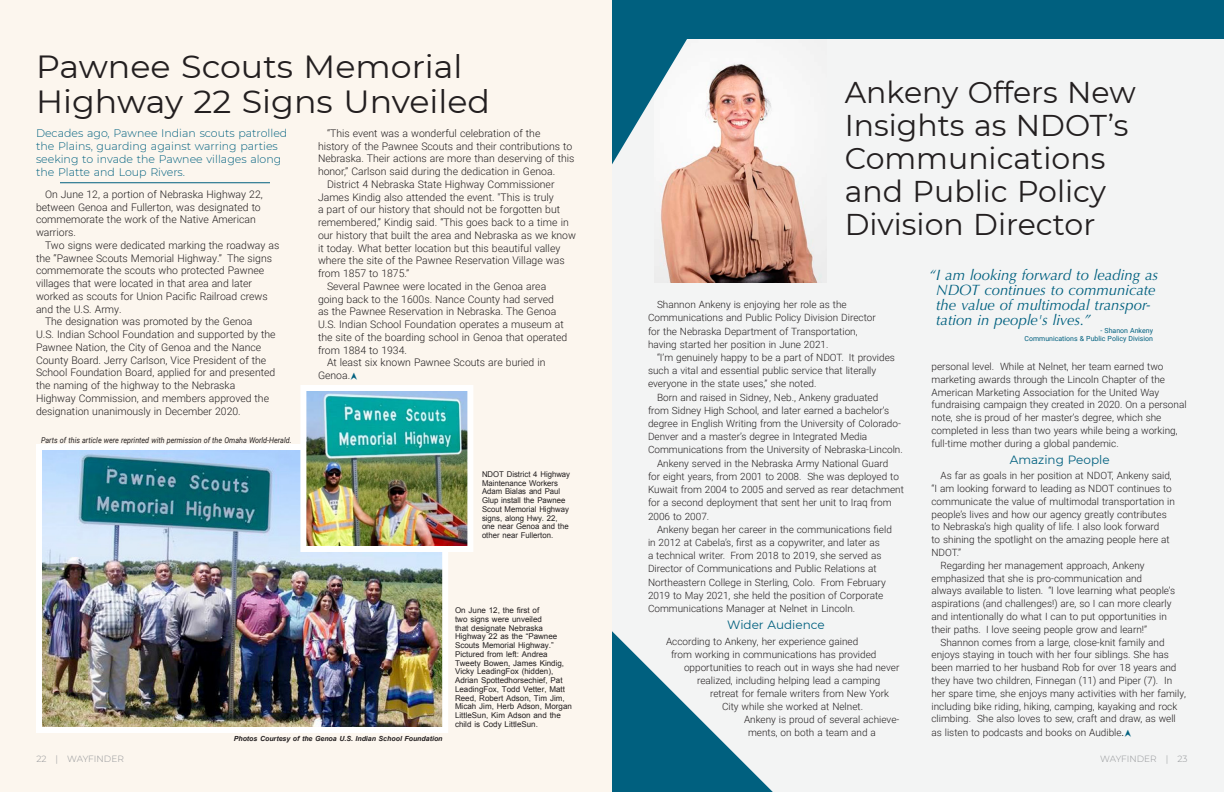
<style>
.page{position:relative;width:1224px;height:792px;background:#fff}
.page>*{position:absolute;margin:0;border:0;box-sizing:border-box;transform-origin:0 0}
.Headings{font:32px/35px "Montserrat";color:#231f20;scale:1.04 1}
.Headings-2{font:30px/33px "Montserrat";color:#231f20}
.RR_Text{font:italic 15px/15px "Optima";color:#00607f}
.Subhead{font:12px "Montserrat";color:#00607f}
.bold_lead-in{font:300 11px/13.2px "Montserrat";color:#00607f}
.RR_Text-2{font:300 10.4px/12.7px "Roboto";color:#231f20}
.RR_Text-3{font:300 10px/12.8px "Roboto";color:#231f20}
.t1{font:300 9px "Montserrat";color:#939598}
.photo_caption{font:8px/8.8px "Arial";color:#231f20}
.RR_Text-4{font:italic 8px "Roboto";color:#231f20;scale:.9 1}
.photo_caption-2{font:italic 700 7px "Arial";color:#231f20}
.RR_Text-5{font:7px/8px "Roboto";color:#00607f;text-align:right}
.s1{font-weight:400}
</style>
<div class="page">
<div style="left:612px;top:0;width:612px;height:792px;background:#f3f4f4"></div>
<img style="left:660px;top:64px;width:162px;height:219px">
<svg style="left:612px;top:631px;width:161px;height:161px"></svg>
<div style="left:664px;top:0;width:560px;height:39px;background:#00607f"></div>
<svg style="left:612px;top:0;width:98px;height:164px"></svg>
<div style="left:0;top:0;width:612px;height:792px;background:#fcf6ee"></div>
<hr style="left:60px;top:182px;width:210px;height:1px;background:#00607f">
<img style="left:43px;top:451px;width:398px;height:275px">
<div style="left:36px;top:444px;width:412px;height:289px;border:6px solid #fff"></div>
<img style="left:307px;top:392px;width:159px;height:153px">
<div style="left:300px;top:385px;width:173px;height:167px;border:6px solid #fff"></div>
<p class="Headings" style="left:36px;top:48px;width:438px">Pawnee Scouts Memorial<br>Highway 22 Signs Unveiled</p>
<p class="bold_lead-in" style="left:36px;top:126px;width:253px">Decades ago, Pawnee Indian scouts patrolled the Plains, guarding against warring parties seeking to invade the Pawnee villages along the Platte and Loup Rivers.</p>
<p class="RR_Text-2" style="left:36px;top:188px;width:228px;text-indent:9px">On June 12, a portion of Nebraska Highway 22, between Genoa and Fullerton, was designated to commemorate the work of the Native American warriors.</p>
<p class="RR_Text-2" style="left:36px;top:239px;width:245px;text-indent:9px">Two signs were dedicated marking the roadway as the “Pawnee Scouts Memorial Highway.” The signs commemorate the scouts who protected Pawnee villages that were located in that area and later worked as scouts for Union Pacific Railroad crews and the U.S. Army.</p>
<p class="RR_Text-2" style="left:36px;top:315px;width:241px;text-indent:9px">The designation was promoted by the Genoa<br>U.S. Indian School Foundation and supported by the Pawnee Nation, the City of Genoa and the Nance County Board. Jerry Carlson, Vice President of the School Foundation Board, applied for and presented the naming of the highway to the Nebraska Highway Commission, and members approved the designation unanimously in December 2020.</p>
<p class="RR_Text-4" style="left:41px;top:435px;width:280px">Parts of this article were reprinted with permission of the Omaha World-Herald.</p>
<p class="RR_Text-2" style="left:318px;top:126px;width:258px;text-indent:9px">“This event was a wonderful celebration of the<br>history of the Pawnee Scouts and their contributions to Nebraska. Their actions are more than deserving of this honor,” Carlson said during the dedication in Genoa.</p>
<p class="RR_Text-2" style="left:318px;top:177px;width:259px;text-indent:9px">District 4 Nebraska State Highway Commissioner James Kindig also attended the event. "This is truly<br>a part of our history that should not be forgotten but remembered,” Kindig said. “This goes back to a time in our history that built the area and Nebraska as we know it today. What better location but this beautiful valley where the site of the Pawnee Reservation Village was from 1857 to 1875.”</p>
<p class="RR_Text-2" style="left:318px;top:279px;width:251px;text-indent:9px">Several Pawnee were located in the Genoa area going back to the 1600s. Nance County had served as the Pawnee Reservation in Nebraska. The Genoa U.S. Indian School Foundation operates a museum at the site of the boarding school in Genoa that operated from 1884 to 1934.</p>
<p class="RR_Text-2" style="left:318px;top:356px;width:229px;text-indent:9px">At least six known Pawnee Scouts are buried in<br>Genoa.</p>
<p class="photo_caption" style="left:482px;top:470px;width:90px">NDOT District 4 Highway<br>Maintenance Workers<br>Adam Bialas and Paul<br>Glup install the Pawnee<br>Scout Memorial Highway signs, along Hwy. 22, one near Genoa and the other near Fullerton.</p>
<p class="photo_caption" style="left:455px;top:606px;width:118px">On June 12, the first of<br>two signs were unveiled<br>that designate Nebraska<br>Highway 22 as the “Pawnee<br>Scouts Memorial Highway.”<br>Pictured from left: Andrea<br>Tweety Bowen, James Kindig,<br>Vicky LeadingFox (hidden),<br>Adrian Spottedhorsechief, Pat<br>LeadingFox, Todd Vetter, Matt<br>Reed, Robert Adson, Tim Jim,<br>Micah Jim, Herb Adson, Morgan<br>LittleSun, Kim Adson and the child is Cody LittleSun.</p>
<p class="t1" style="left:36px;top:752px;width:89px">22 | WAYFINDER</p>
<p class="photo_caption-2" style="left:234px;top:734px;width:210px">Photos Courtesy of the Genoa U.S. Indian School Foundation</p>
<p class="Headings-2" style="left:845px;top:75px;width:292px">Ankeny Offers New<br>Insights as NDOT’s<br>Communications and Public Policy<br>Division Director</p>
<p class="RR_Text-3" style="left:648px;top:298px;width:229px;line-height:13.2px;text-indent:9px">Shannon Ankeny is enjoying her role as the Communications and Public Policy Division Director for the Nebraska Department of Transportation, having started her position in June 2021.</p>
<p class="RR_Text-3" style="left:648px;top:350px;width:248px;line-height:13.2px;text-indent:9px">“I’m genuinely happy to be a part of NDOT. It provides such a vital and essential public service that literally everyone in the state uses,” she noted.</p>
<p class="RR_Text-3" style="left:648px;top:390px;width:256px;line-height:13.2px;text-indent:9px">Born and raised in Sidney, Neb., Ankeny graduated<br>from Sidney High School, and later earned a bachelor’s degree in English Writing from the University of Colorado-Denver and a master’s degree in Integrated Media Communications from the University of Nebraska-Lincoln.</p>
<p class="RR_Text-3" style="left:648px;top:456px;width:258px;line-height:13.2px;text-indent:9px">Ankeny served in the Nebraska Army National Guard<br>for eight years, from 2001 to 2008. She was deployed to Kuwait from 2004 to 2005 and served as rear detachment for a second deployment that sent her unit to Iraq from 2006 to 2007.</p>
<p class="RR_Text-3" style="left:648px;top:522px;width:245px;line-height:13.2px;text-indent:9px">Ankeny began her career in the communications field in 2012 at Cabela’s, first as a copywriter, and later as<br>a technical writer. From 2018 to 2019, she served as Director of Communications and Public Relations at Northeastern College in Sterling, Colo. From February 2019 to May 2021, she held the position of Corporate Communications Manager at Nelnet in Lincoln.</p>
<p class="Subhead" style="left:727px;top:617px;width:99px">Wider Audience</p>
<p class="RR_Text-3" style="left:666px;top:634px;width:194px">According to Ankeny, her experience gained</p>
<p class="RR_Text-3" style="left:671px;top:647px;width:207px">from working in communications has provided</p>
<p class="RR_Text-3" style="left:684px;top:660px;width:217px">opportunities to reach out in ways she had never</p>
<p class="RR_Text-3" style="left:697px;top:673px;width:185px">realized, including helping lead a camping</p>
<p class="RR_Text-3" style="left:710px;top:686px;width:181px">retreat for female writers from New York</p>
<p class="RR_Text-3" style="left:722px;top:699px;width:143px">City while she worked at Nelnet.</p>
<p class="RR_Text-3" style="left:748px;top:712px;width:152px;text-indent:-4px">Ankeny is proud of several achieve&shy;ments, on both a team and a</p>
<p class="RR_Text" style="left:936px;top:268px;width:224px;text-indent:-7px">“I am looking forward to leading as<br>NDOT continues to communicate the value of multimodal transpor&shy;tation in people's lives.”</p>
<p class="RR_Text-5" style="left:1025px;top:326px;width:130px">- Shanon Ankeny<br>Communications &amp; Public Policy Division</p>
<p class="RR_Text-3" style="left:932px;top:360px;width:257px">personal level. While at Nelnet, her team earned two marketing awards through the Lincoln Chapter of the American Marketing Association for the United Way fundraising campaign they created in 2020. On a personal note, she is proud of her master’s degree, which she completed in less than two years while being a working, full-time mother during a global pandemic.</p>
<p class="Subhead" style="left:1010px;top:452px;width:101px">Amazing People</p>
<p class="RR_Text-3" style="left:932px;top:469px;width:245px;text-indent:9px">As far as goals in her position at NDOT, Ankeny said, “I am looking forward to leading as NDOT continues to communicate the value of multimodal transportation in people’s lives and how our agency greatly contributes to Nebraska’s high quality of life. I also look forward<br>to shining the spotlight on the amazing people here at NDOT.”</p>
<p class="RR_Text-3" style="left:932px;top:559px;width:245px;text-indent:9px">Regarding her management approach, Ankeny emphasized that she is pro-communication and<br>always available to listen. “I love learning what people’s aspirations (and challenges!) are, so I can more clearly and intentionally do what I can to put opportunities in their paths. I love seeing people grow and learn!”</p>
<p class="RR_Text-3" style="left:932px;top:635px;width:256px;text-indent:9px">Shannon comes from a large, close-knit family and enjoys staying in touch with her four siblings. She has been married to her husband Rob for over 18 years and they have two children, Finnegan (11) and Piper (7). In her spare time, she enjoys many activities with her family, including bike riding, hiking, camping, kayaking and rock climbing. She also loves to sew, craft and draw, as well as listen to podcasts and books on Audible<span class="s1">.</span></p>
<p class="t1" style="left:1100px;top:752px;width:89px">WAYFINDER | 23</p>
</div>
